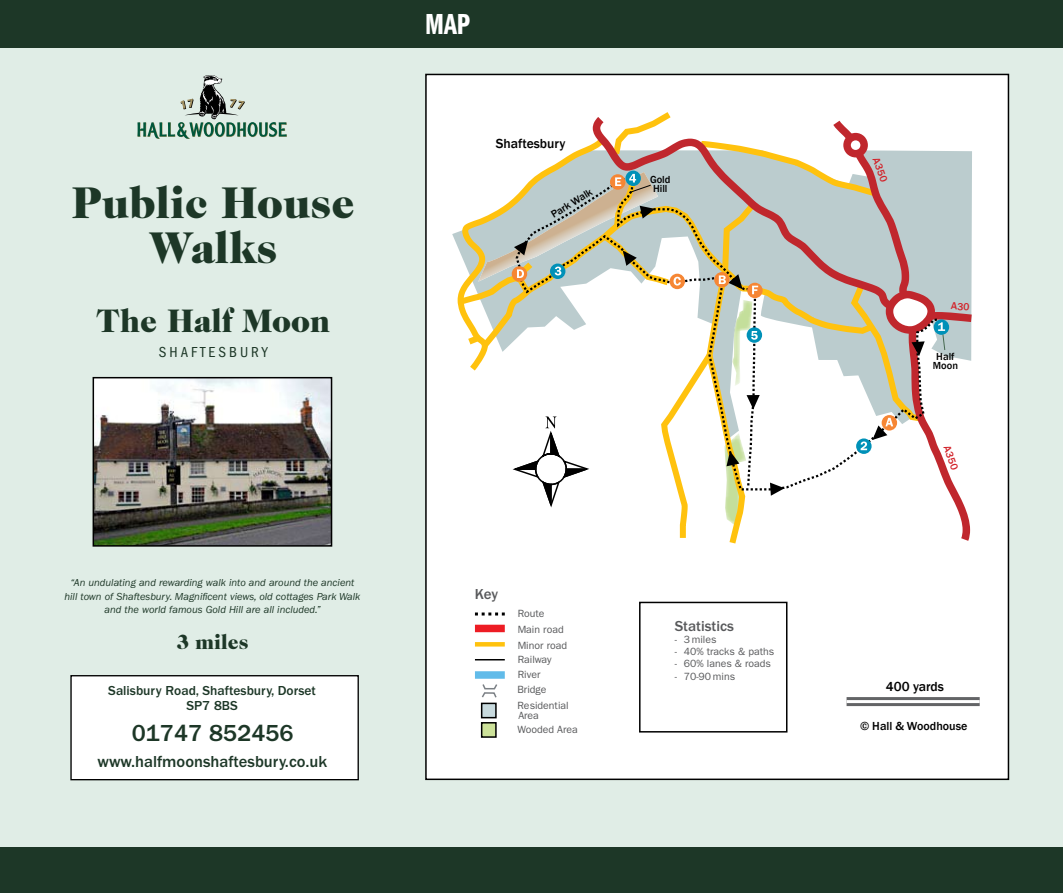
<style>
.page{position:relative;width:1063px;height:893px;background:#fff}
.page>*{position:absolute;margin:0;border:0;box-sizing:border-box;transform-origin:0 0}
.t1{font:900 45px/45px "Caslon 224 Std";color:#1d3727;text-align:center}
.t2{font:900 33px "Caslon 224 Std";color:#1d3727}
.t3{font:30px "ITC Franklin Gothic Std Dm Cp";color:#fff}
.t4{font:500 24px "ITC Franklin Gothic Std";color:#1d3727}
.t5{font:900 21px "Caslon 224 Std";color:#1d3727}
.t6{font:500 16.5px "ITC Franklin Gothic Std";color:#1d3727}
.t7{font:500 15px "ITC Franklin Gothic Std";color:#58595b}
.t8{font:condensed 15px "ITC Franklin Gothic Std";letter-spacing:.2em;color:#1d3727}
.t9{font:500 13.5px/15px "ITC Franklin Gothic Std";color:#1d3727;text-align:center}
.t10{font:500 13.5px "Franklin Gothic";color:#000}
.t11{font:500 12px "Franklin Gothic";color:#000}
.t12{font:italic 10.5px/13.5px "ITC Franklin Gothic Std";color:#1d3727;text-align:center}
.t13{font:10.5px/15.6px "ITC Franklin Gothic Std";color:#58595b}
.t14{font:500 10.5px/9px "Franklin Gothic";color:#000;text-align:center}
.t15{font:500 10.5px "Franklin Gothic";color:#d2232a}
</style>
<div class="page">
<div style="left:0;top:45px;width:1063px;height:807px;background:#e0ede6"></div>
<div style="left:0;top:0;width:1063px;height:47px;background:#1d3727"></div>
<div style="left:0;top:847px;width:1063px;height:46px;background:#1d3727"></div>
<img style="left:96px;top:380px;width:233px;height:164px">
<div style="left:93px;top:377px;width:239px;height:170px;border:2px solid #000"></div>
<div style="left:71px;top:676px;width:287px;height:104px;background:#fff"></div>
<div style="left:70px;top:675px;width:289px;height:105px;border:1px solid #000"></div>
<svg style="left:137px;top:75px;width:150px;height:64px"></svg>
<div style="left:426px;top:74px;width:582px;height:705px;background:#fff"></div>
<div style="left:475px;top:625px;width:30px;height:7px;background:#ed1c24"></div>
<div style="left:475px;top:642px;width:30px;height:5px;background:#ffc20e"></div>
<div style="left:475px;top:671px;width:30px;height:8px;background:#61bbe9"></div>
<hr style="left:475px;top:659px;width:30px;height:1px;background:#000">
<svg style="left:475px;top:612px;width:30px;height:3px"></svg>
<svg style="left:481px;top:684px;width:16px;height:14px"></svg>
<div style="left:482px;top:703px;width:14px;height:15px;background:#c8dade"></div>
<div style="left:481px;top:703px;width:16px;height:15px;border:2px solid #000"></div>
<div style="left:482px;top:723px;width:14px;height:14px;background:#cde29a"></div>
<div style="left:481px;top:722px;width:16px;height:16px;border:2px solid #000"></div>
<svg style="left:847px;top:697px;width:133px;height:9px"></svg>
<hr style="left:847px;top:700px;width:133px;height:3px;background:#fff">
<div style="left:639px;top:602px;width:149px;height:130px;border:2px solid #000"></div>
<svg style="left:458px;top:112px;width:514px;height:431px"></svg>
<p class="t1" style="left:72px;top:180px;width:284px">Public House<br>Walks</p>
<p class="t2" style="left:96px;top:302px;width:236px">The Half Moon</p>
<p class="t8" style="left:159px;top:343px;width:110px">SHAFTESBURY</p>
<p class="t3" style="left:425px;top:8px;width:46px">MAP</p>
<p class="t10" style="left:496px;top:135px;width:71px">Shaftesbury</p>
<p class="t14" style="left:550px;top:211px;width:48px;rotate:-31deg">Park Walk</p>
<p class="t14" style="left:650px;top:175px;width:22px;text-align:left">Gold<br>Hill</p>
<p class="t12" style="left:64px;top:576px;width:297px">“An undulating and rewarding walk into and around the ancient hill town of Shaftesbury. Magnificent views, old cottages Park Walk and the world famous Gold Hill are all included.”</p>
<p class="t5" style="left:176px;top:629px;width:74px">3 miles</p>
<p class="t9" style="left:108px;top:683px;width:209px">Salisbury Road, Shaftesbury, Dorset<br>SP7 8BS</p>
<p class="t4" style="left:132px;top:720px;width:163px">01747 852456</p>
<p class="t6" style="left:98px;top:752px;width:231px">www.halfmoonshaftesbury.co.uk</p>
<p class="t7" style="left:475px;top:585px;width:25px">Key</p>
<p class="t13" style="left:518px;top:606px;width:51px">Route<br>Main road<br>Minor road</p>
<p class="t13" style="left:518px;top:651px;width:35px">Railway<br>River</p>
<p class="t13" style="left:517px;top:681px;width:53px;line-height:16.4px">Bridge<br>Residential</p>
<p class="t13" style="left:518px;top:708px;width:62px;line-height:14px">Area<br>Wooded Area</p>
<p class="t7" style="left:675px;top:617px;width:61px">Statistics</p>
<p class="t13" style="left:675px;top:632px;width:43px">- miles</p>
<p class="t13" style="left:675px;top:644px;width:101px">- 40% tracks &amp; paths</p>
<p class="t13" style="left:675px;top:656px;width:98px">- 60% lanes &amp; roads</p>
<p class="t13" style="left:675px;top:669px;width:62px">- 70-90 mins</p>
<p class="t13" style="left:684px;top:632px;width:8px">3</p>
<p class="t15" style="left:882px;top:156px;width:26px;rotate:70deg">A350</p>
<p class="t14" style="left:933px;top:352px;width:27px">Half<br>Moon</p>
<p class="t15" style="left:953px;top:444px;width:26px;rotate:70deg">A350</p>
<p class="t10" style="left:886px;top:678px;width:60px">400 yards</p>
<p class="t11" style="left:860px;top:719px;width:109px">© Hall &amp; Woodhouse</p>
</div>
